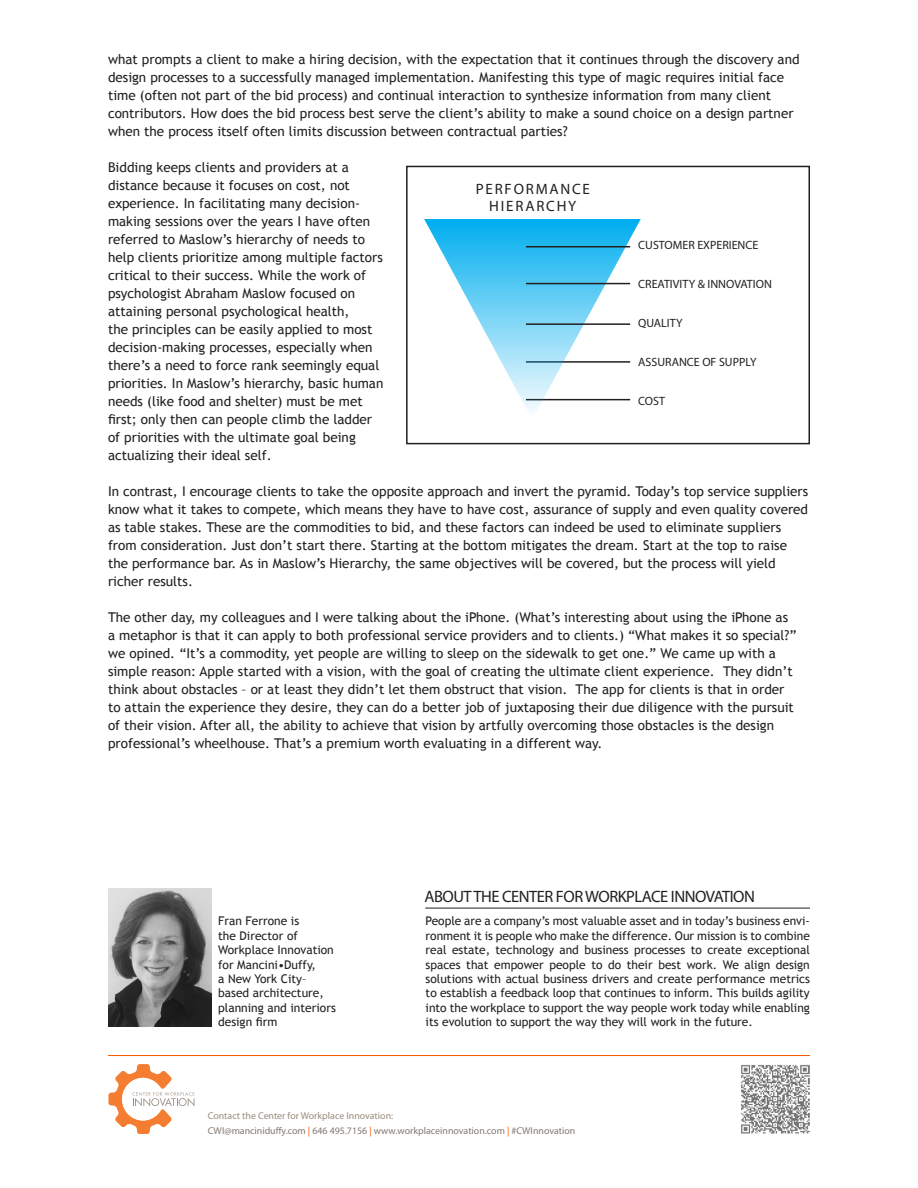
<style>
.page{position:relative;width:918px;height:1188px;background:#fff}
.page>*{position:absolute;margin:0;border:0;box-sizing:border-box;transform-origin:0 0}
.t1{font:16.5px "Myriad Pro";letter-spacing:-.03em;color:#231f20}
.t2{font:15px "Myriad Pro";letter-spacing:.12em;color:#231f20}
.t3{font:13.5px/18px "Trebuchet MS";color:#231f20}
.t4{font:12px/14.4px "Trebuchet MS";color:#231f20}
.t5{font:12px "Myriad Pro";color:#231f20}
.t6{font:9.9px "Myriad Pro";color:#837870}
.t7{font:9.9px "Myriad Pro";color:#998b7d}
.s1{color:#f95602}
</style>
<div class="page">
<hr style="left:425px;top:908px;width:385px;height:1px;background:#231f20">
<hr style="left:108px;top:1055px;width:702px;height:1px;background:#f95602">
<svg style="left:108px;top:1064px;width:86px;height:70px"></svg>
<img style="left:741px;top:1065px;width:69px;height:69px">
<img style="left:108px;top:888px;width:104px;height:138px">
<div style="left:406px;top:166px;width:404px;height:278px;border:2px solid #231f20"></div>
<svg style="left:424px;top:219px;width:217px;height:193px"></svg>
<hr style="left:526px;top:246px;width:104px;height:1px;background:#231f20">
<hr style="left:526px;top:283px;width:104px;height:1px;background:#231f20">
<hr style="left:526px;top:323px;width:104px;height:2px;background:#231f20">
<p class="t3" style="left:108px;top:50px;width:693px">what prompts a client to make a hiring decision, with the expectation that it continues through the discovery and design processes to a successfully managed implementation. Manifesting this type of magic requires initial face time (often not part of the bid process) and continual interaction to synthesize information from many client contributors. How does the bid process best serve the client’s ability to make a sound choice on a design partner when the process itself often limits discussion between contractual parties?</p>
<p class="t3" style="left:108px;top:158px;width:277px">Bidding keeps clients and providers at a distance because it focuses on cost, not experience. In facilitating many decision&shy;making sessions over the years I have often referred to Maslow’s hierarchy of needs to help clients prioritize among multiple factors critical to their success. While the work of psychologist Abraham Maslow focused on attaining personal psychological health,<br>the principles can be easily applied to most decision-making processes, especially when there’s a need to force rank seemingly equal priorities. In Maslow’s hierarchy, basic human needs (like food and shelter) must be met first; only then can people climb the ladder of priorities with the ultimate goal being actualizing their ideal self.</p>
<p class="t3" style="left:108px;top:482px;width:702px">In contrast, I encourage clients to take the opposite approach and invert the pyramid. Today’s top service suppliers know what it takes to compete, which means they have to have cost, assurance of supply and even quality covered as table stakes. These are the commodities to bid, and these factors can indeed be used to eliminate suppliers from consideration. Just don’t start there. Starting at the bottom mitigates the dream. Start at the top to raise the performance bar. As in Maslow’s Hierarchy, the same objectives will be covered, but the process will yield richer results.</p>
<p class="t3" style="left:108px;top:608px;width:690px">The other day, my colleagues and I were talking about the iPhone. (What’s interesting about using the iPhone as a metaphor is that it can apply to both professional service providers and to clients.) “What makes it so special?” we opined. “It’s a commodity, yet people are willing to sleep on the sidewalk to get one.” We came up with a simple reason: Apple started with a vision, with the goal of creating the ultimate client experience. They didn’t think about obstacles – or at least they didn’t let them obstruct that vision. The app for clients is that in order to attain the experience they desire, they can do a better job of juxtaposing their due diligence with the pursuit of their vision. After all, the ability to achieve that vision by artfully overcoming those obstacles is the design professional’s wheelhouse. That’s a premium worth evaluating in a different way.</p>
<p class="t2" style="left:476px;top:180px;width:116px">PERFORMANCE</p>
<p class="t2" style="left:489px;top:196px;width:89px">HIERARCHY</p>
<p class="t5" style="left:638px;top:238px;width:122px">CUSTOMER EXPERIENCE</p>
<p class="t5" style="left:638px;top:277px;width:135px">CREATIVITY &amp; INNOVATION</p>
<p class="t5" style="left:638px;top:316px;width:46px">QUALITY</p>
<p class="t5" style="left:638px;top:355px;width:120px">ASSURANCE OF SUPPLY</p>
<p class="t5" style="left:638px;top:394px;width:28px">COST</p>
<p class="t1" style="left:424px;top:886px;width:332px">ABOUT THE CENTER FOR WORKPLACE INNOVATION</p>
<p class="t4" style="left:218px;top:914px;width:119px">Fran Ferrone is<br>the Director of<br>Workplace Innovation for Mancini•Duffy,<br>a New York City– based architecture, planning and interiors design firm</p>
<p class="t4" style="left:426px;top:914px;width:386px;text-align:justify">People are a company’s most valuable asset and in today’s business envi&shy;ronment it is people who make the difference. Our mission is to combine real estate, technology and business processes to create exceptional spaces that empower people to do their best work. We align design solutions with actual business drivers and create performance metrics to establish a feedback loop that continues to inform. This builds agility into the workplace to support the way people work today while enabling its evolution to support the way they will work in the future.</p>
<p class="t7" style="left:208px;top:1110px;width:187px">Contact the Center for Workplace Innovation:</p>
<p class="t6" style="left:208px;top:1124px;width:369px">CWI@manciniduffy.com <span class="s1">|</span> 646 495.7156 <span class="s1">|</span> www.workplaceinnovation.com <span class="s1">|</span> #CWInnovation</p>
</div>
